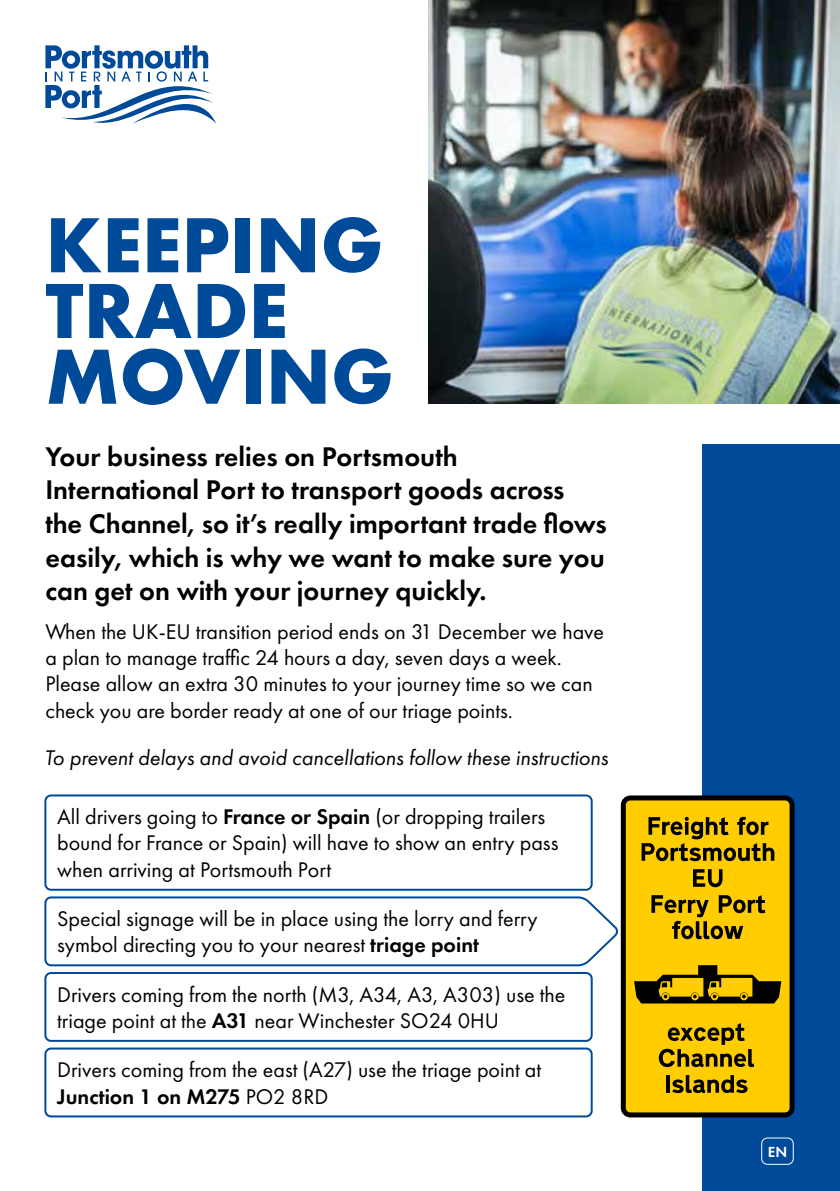
<style>
.page{position:relative;width:840px;height:1191px;background:#fff}
.page>*{position:absolute;margin:0;border:0;box-sizing:border-box;transform-origin:0 0}
.t1{font:700 81px/65.6px "Futura PT";color:#004a9a}
.t2{font:600 28px/33.6px "Futura PT";color:#000}
.body{font:22px/26.4px "Futura PT";color:#000}
.body-2{font:italic 22px "Futura PT";color:#000}
.bullet_1{font:600 15.2px "Futura PT";color:#fff}
.s1{font-weight:600}
</style>
<div class="page">
<div style="left:701px;top:444px;width:138px;height:747px;background:#004a9a"></div>
<svg style="left:45px;top:45px;width:171px;height:79px"></svg>
<img style="left:428px;top:0;width:411px;height:404px">
<div style="left:620px;top:795px;width:174px;height:322px;background:#000;border-radius:10px"></div>
<div style="left:625px;top:800px;width:164px;height:312px;background:#ffcd00;border-radius:5px"></div>
<svg style="left:634px;top:965px;width:146px;height:38px"></svg>
<svg style="left:658px;top:1023px;width:95px;height:44px"></svg>
<svg style="left:666px;top:1075px;width:3px;height:17px"></svg>
<svg style="left:672px;top:1075px;width:75px;height:18px"></svg>
<svg style="left:641px;top:817px;width:133px;height:44px"></svg>
<svg style="left:693px;top:869px;width:29px;height:18px"></svg>
<svg style="left:651px;top:895px;width:114px;height:44px"></svg>
<div style="left:44px;top:794px;width:548px;height:96px;border:2px solid #004a9a;border-radius:6px"></div>
<svg style="left:44px;top:896px;width:574px;height:71px"></svg>
<div style="left:44px;top:972px;width:548px;height:69px;border:2px solid #004a9a;border-radius:6px"></div>
<div style="left:44px;top:1047px;width:548px;height:70px;border:2px solid #004a9a;border-radius:6px"></div>
<div style="left:761px;top:1137px;width:32px;height:27px;border:1px solid #fff;border-radius:6px"></div>
<p class="t1" style="left:45px;top:210px;width:350px">KEEPING<br>TRADE<br>MOVING</p>
<p class="t2" style="left:45px;top:439px;width:562px">Your business relies on Portsmouth International Port to transport goods across the Channel, so it’s really important trade flows easily, which is why we want to make sure you can get on with your journey quickly.</p>
<p class="body" style="left:45px;top:618px;width:560px">When the UK-EU transition period ends on 31 December we have a plan to manage traffic 24 hours a day, seven days a week.<br>Please allow an extra 30 minutes to your journey time so we can check you are border ready at one of our triage points.</p>
<p class="body-2" style="left:44px;top:744px;width:565px">To prevent delays and avoid cancellations follow these instructions</p>
<p class="body" style="left:57px;top:803px;width:502px">All drivers going to <span class="s1">France or Spain</span> (or dropping trailers bound for France or Spain) will have to show an entry pass when arriving at Portsmouth Port</p>
<p class="body" style="left:57px;top:905px;width:481px">Special signage will be in place using the lorry and ferry symbol directing you to your nearest <span class="s1">triage point</span></p>
<p class="body" style="left:57px;top:981px;width:509px">Drivers coming from the north (M3, A34, A3, A303) use the triage point at the <span class="s1">A31</span> near Winchester SO24 0HU</p>
<p class="body" style="left:57px;top:1056px;width:485px">Drivers coming from the east (A27) use the triage point at<br><span class="s1">Junction 1 on M275</span> PO2 8RD</p>
<p class="bullet_1" style="left:767px;top:1142px;width:21px">EN</p>
</div>
